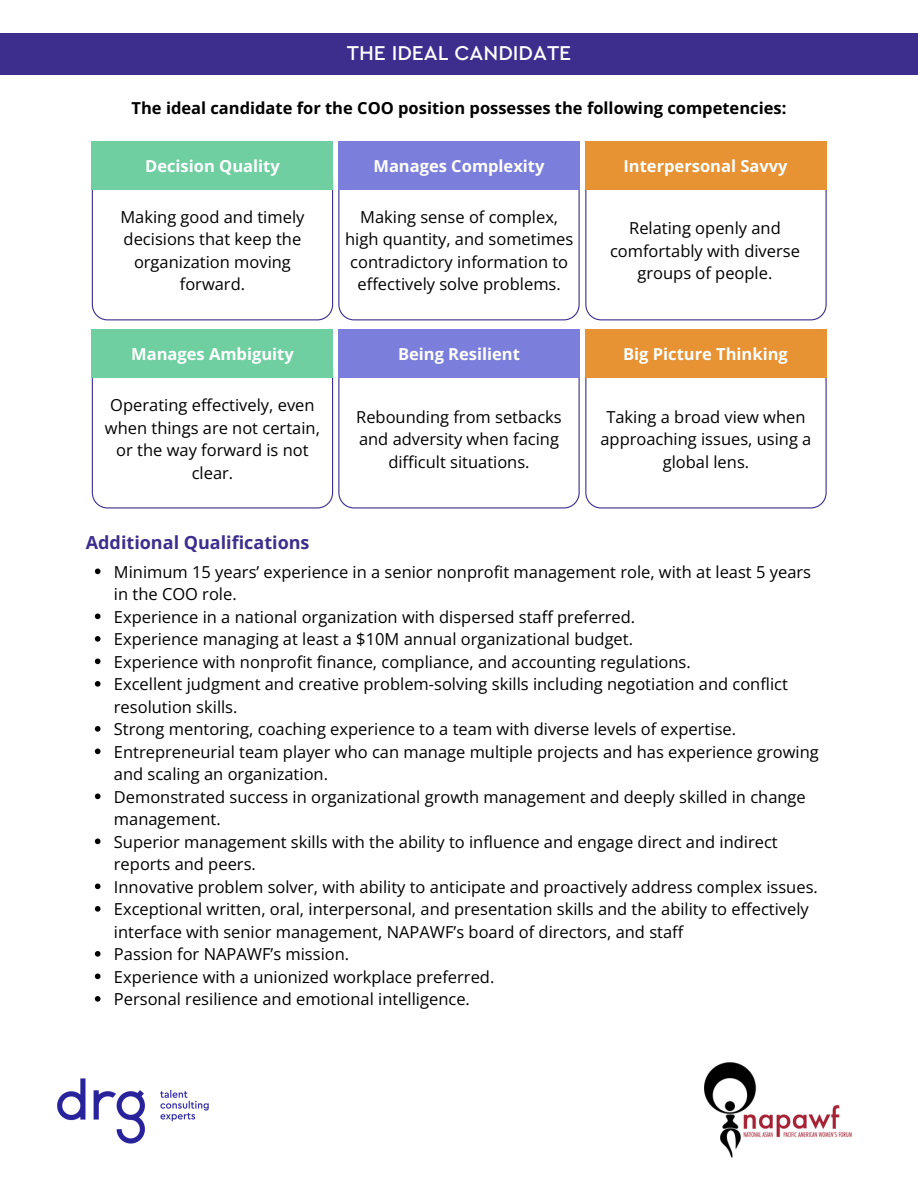
<style>
.page{position:relative;width:918px;height:1188px;background:#fff}
.page>*{position:absolute;margin:0;border:0;box-sizing:border-box;transform-origin:0 0}
.t1{font:500 21px "Cera Pro";color:#fff}
.t2{font:700 18px "Open Sans";color:#3d2e8e}
.t3{font:16.5px/22.5px "Open Sans";color:#000}
.t4{font:700 16.5px "Open Sans";color:#fff}
.t5{font:700 16.5px "Open Sans";color:#000}
</style>
<div class="page">
<img style="left:57px;top:1078px;width:152px;height:66px">
<svg style="left:95px;top:569px;width:6px;height:5px"></svg>
<svg style="left:95px;top:614px;width:6px;height:5px"></svg>
<svg style="left:95px;top:636px;width:6px;height:6px"></svg>
<svg style="left:95px;top:659px;width:6px;height:5px"></svg>
<svg style="left:95px;top:681px;width:6px;height:6px"></svg>
<svg style="left:95px;top:726px;width:6px;height:6px"></svg>
<svg style="left:95px;top:749px;width:6px;height:5px"></svg>
<svg style="left:95px;top:794px;width:6px;height:5px"></svg>
<svg style="left:95px;top:839px;width:6px;height:5px"></svg>
<svg style="left:95px;top:884px;width:6px;height:5px"></svg>
<svg style="left:95px;top:906px;width:6px;height:6px"></svg>
<svg style="left:95px;top:951px;width:6px;height:6px"></svg>
<svg style="left:95px;top:974px;width:6px;height:5px"></svg>
<svg style="left:95px;top:996px;width:6px;height:6px"></svg>
<div style="left:0;top:33px;width:918px;height:42px;background:#3d2e8e"></div>
<div style="left:92px;top:329px;width:241px;height:49px;background:#6fcfa1"></div>
<div style="left:338px;top:329px;width:242px;height:49px;background:#7b7fdb"></div>
<svg style="left:92px;top:354px;width:735px;height:155px"></svg>
<div style="left:585px;top:329px;width:241px;height:49px;background:#e79233"></div>
<div style="left:92px;top:141px;width:241px;height:49px;background:#6fcfa1"></div>
<div style="left:338px;top:141px;width:242px;height:49px;background:#7b7fdb"></div>
<svg style="left:92px;top:166px;width:735px;height:154px"></svg>
<div style="left:585px;top:141px;width:241px;height:49px;background:#e79233"></div>
<img style="left:705px;top:1062px;width:146px;height:96px">
<p class="t1" style="left:347px;top:43px;width:226px">THE IDEAL CANDIDATE</p>
<h1 class="t5" style="left:132px;top:96px;width:656px">The ideal candidate for the COO position possesses the following competencies:</h1>
<p class="t4" style="left:145px;top:154px;width:136px">Decision Quality</p>
<p class="t4" style="left:373px;top:154px;width:173px">Manages Complexity</p>
<p class="t3" style="left:120px;top:205px;width:185px;text-align:center">Making good and timely decisions that keep the organization moving forward.</p>
<p class="t3" style="left:345px;top:205px;width:230px;text-align:center">Making sense of complex, high quantity, and sometimes contradictory information to effectively solve problems.</p>
<p class="t4" style="left:623px;top:154px;width:166px">Interpersonal Savvy</p>
<p class="t3" style="left:610px;top:216px;width:191px;text-align:center">Relating openly and comfortably with diverse groups of people.</p>
<p class="t4" style="left:131px;top:342px;width:164px">Manages Ambiguity</p>
<p class="t4" style="left:398px;top:342px;width:123px">Being Resilient</p>
<p class="t4" style="left:623px;top:342px;width:166px">Big Picture Thinking</p>
<p class="t3" style="left:105px;top:394px;width:216px;text-align:center">Operating effectively, even when things are not certain, or the way forward is not clear.</p>
<p class="t3" style="left:356px;top:405px;width:207px;text-align:center">Rebounding from setbacks and adversity when facing difficult situations.</p>
<p class="t3" style="left:600px;top:405px;width:212px;text-align:center">Taking a broad view when approaching issues, using a global lens.</p>
<p class="t2" style="left:86px;top:530px;width:225px">Additional Qualifications</p>
<h2 class="t3" style="left:114px;top:560px;width:699px">Minimum 15 years’ experience in a senior nonprofit management role, with at least 5 years in the COO role.</h2>
<h2 class="t3" style="left:114px;top:605px;width:523px">Experience in a national organization with dispersed staff preferred.</h2>
<p class="t3" style="left:114px;top:627px;width:521px">Experience managing at least a $10M annual organizational budget.</p>
<h2 class="t3" style="left:114px;top:650px;width:578px">Experience with nonprofit finance, compliance, and accounting regulations.</h2>
<p class="t3" style="left:114px;top:672px;width:676px">Excellent judgment and creative problem-solving skills including negotiation and conflict resolution skills.</p>
<h2 class="t3" style="left:114px;top:717px;width:624px">Strong mentoring, coaching experience to a team with diverse levels of expertise.</h2>
<p class="t3" style="left:114px;top:740px;width:706px">Entrepreneurial team player who can manage multiple projects and has experience growing and scaling an organization.</p>
<h2 class="t3" style="left:114px;top:785px;width:693px">Demonstrated success in organizational growth management and deeply skilled in change management.</h2>
<p class="t3" style="left:114px;top:830px;width:665px">Superior management skills with the ability to influence and engage direct and indirect reports and peers.</p>
<h2 class="t3" style="left:114px;top:875px;width:705px">Innovative problem solver, with ability to anticipate and proactively address complex issues.</h2>
<p class="t3" style="left:114px;top:897px;width:696px">Exceptional written, oral, interpersonal, and presentation skills and the ability to effectively interface with senior management, NAPAWF’s board of directors, and staff</p>
<h2 class="t3" style="left:114px;top:942px;width:237px">Passion for NAPAWF’s mission.</h2>
<p class="t3" style="left:114px;top:965px;width:382px">Experience with a unionized workplace preferred.</p>
<h2 class="t3" style="left:114px;top:987px;width:358px">Personal resilience and emotional intelligence.</h2>
</div>
